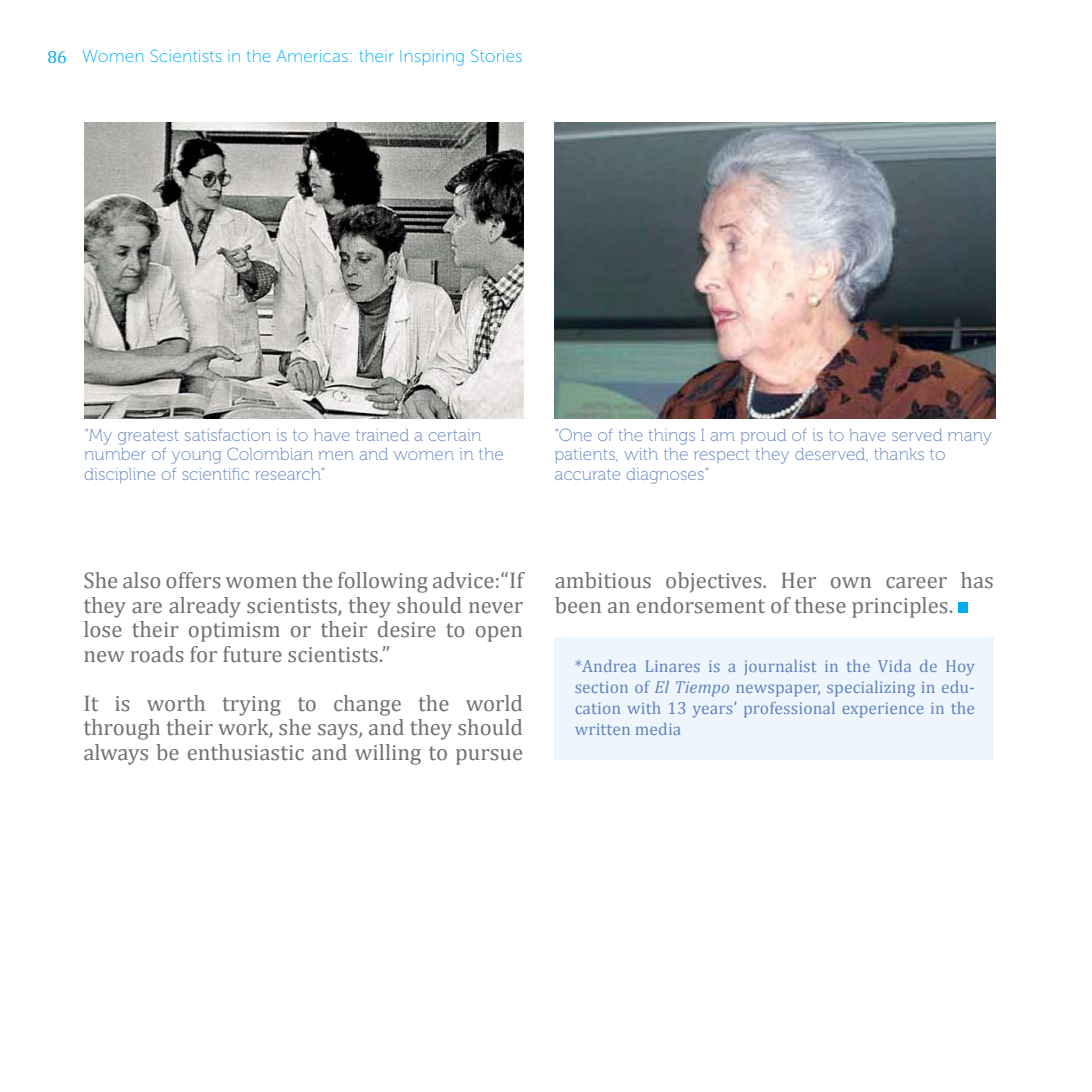
<style>
.page{position:relative;width:1092px;height:1092px;background:#fff}
.page>*{position:absolute;margin:0;border:0;box-sizing:border-box;transform-origin:0 0}
.t1{font:22.75px/24.5px "Cambria";color:#717073;text-align:justify}
.t2{font:17.5px/19.2px "Museo 100";color:#6284bc}
.t3{font:17.5px/21px "Cambria";letter-spacing:.005em;color:#6284bc;text-align:justify}
.t4{font:17.5px "Museo Sans 100";color:#00aeef}
.s1{font-family:"Cambria"}
.s2{font-style:italic}
</style>
<div class="page">
<img style="left:84px;top:122px;width:439px;height:296px">
<img style="left:554px;top:122px;width:441px;height:296px">
<div style="left:554px;top:637px;width:439px;height:122px;background:#eef6fc"></div>
<div style="left:958px;top:602px;width:10px;height:10px;background:#00aeef"></div>
<p class="t4" style="left:47px;top:47px;width:477px"><span class="s1">86</span> Women Scientists in the Americas: their Inspiring Stories</p>
<p class="t2" style="left:84px;top:426px;width:421px">“My greatest satisfaction is to have trained a certain number of young Colombian men and women in the discipline of scientific research”</p>
<p class="t2" style="left:554px;top:426px;width:439px">“One of the things I am proud of is to have served many patients, with the respect they deserved, thanks to accurate diagnoses”</p>
<p class="t1" style="left:83px;top:568px;width:441px">She also offers women the following advice:“If they are already scientists, they should never lose their optimism or their desire to open new roads for future scientists.”</p>
<p class="t1" style="left:83px;top:690px;width:441px">It is worth trying to change the world through their work, she says, and they should always be enthusiastic and willing to pursue</p>
<p class="t1" style="left:554px;top:568px;width:440px">ambitious objectives. Her own career has been an endorsement of these principles.</p>
<p class="t3" style="left:574px;top:655px;width:402px">*Andrea Linares is a journalist in the Vida de Hoy section of <span class="s2">El Tiempo</span> newspaper, specializing in edu&shy;cation with 13 years’ professional experience in the written media</p>
</div>
